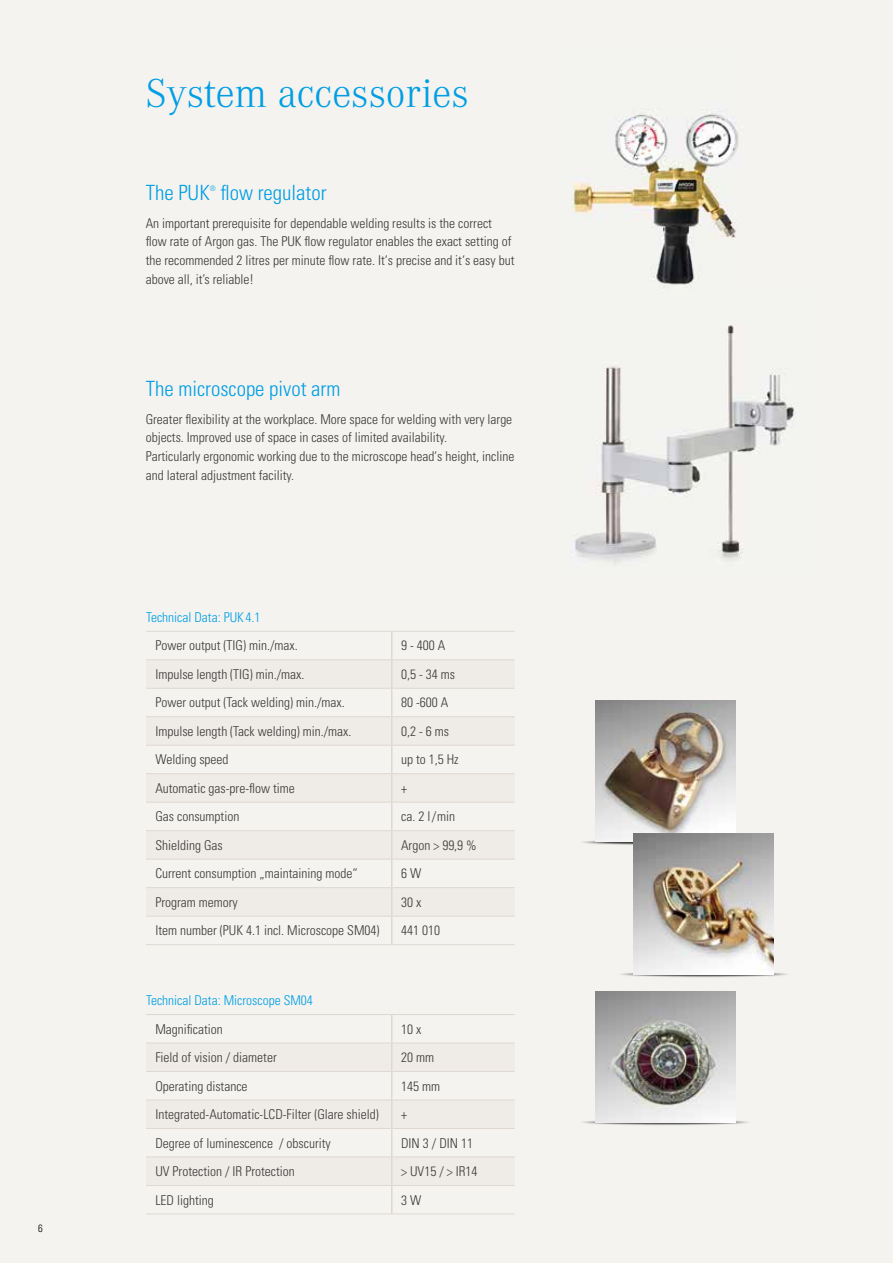
<style>
.page{position:relative;width:893px;height:1263px;background:#f4f3f0}
.page>*{position:absolute;margin:0;border:0;box-sizing:border-box;transform-origin:0 0}
.t1{font:300 42px "Corporate A";color:#009ee3}
.t2{font:300 condensed 21px "Univers LT Std";color:#009ee3}
.t3{font:300 condensed 13.5px/18.8px "Univers LT Std";color:#3a3a39}
.t4{font:300 condensed 13.5px "Univers LT Std";color:#009ee3}
.t5{font:300 condensed 10.5px "Univers LT Std";color:#000}
.t6{font:300 condensed 7.5px "Univers LT Std";color:#009ee3}
</style>
<div class="page">
<img style="left:572px;top:113px;width:167px;height:177px">
<img style="left:575px;top:325px;width:220px;height:238px">
<img style="left:582px;top:834px;width:192px;height:14px">
<img style="left:595px;top:700px;width:140px;height:142px">
<img style="left:621px;top:970px;width:167px;height:8px">
<img style="left:633px;top:834px;width:140px;height:140px">
<img style="left:582px;top:1118px;width:167px;height:8px">
<img style="left:595px;top:991px;width:140px;height:131px">
<svg style="left:146px;top:660px;width:369px;height:256px;fill:#efebe7"></svg>
<hr style="left:146px;top:659px;width:246px;height:1px;background:#ded8d1">
<hr style="left:146px;top:631px;width:246px;height:1px;background:#ded8d1">
<hr style="left:392px;top:631px;width:123px;height:1px;background:#ded8d1">
<hr style="left:146px;top:688px;width:245px;height:1px;background:#ded8d1">
<hr style="left:392px;top:688px;width:123px;height:1px;background:#ded8d1">
<hr style="left:146px;top:716px;width:245px;height:1px;background:#ded8d1">
<hr style="left:392px;top:716px;width:123px;height:1px;background:#ded8d1">
<hr style="left:146px;top:745px;width:245px;height:1px;background:#ded8d1">
<hr style="left:392px;top:745px;width:123px;height:1px;background:#ded8d1">
<hr style="left:146px;top:773px;width:245px;height:1px;background:#ded8d1">
<hr style="left:392px;top:773px;width:123px;height:1px;background:#ded8d1">
<hr style="left:146px;top:802px;width:245px;height:1px;background:#ded8d1">
<hr style="left:392px;top:802px;width:123px;height:1px;background:#ded8d1">
<hr style="left:146px;top:830px;width:245px;height:1px;background:#ded8d1">
<hr style="left:392px;top:830px;width:123px;height:1px;background:#ded8d1">
<hr style="left:146px;top:859px;width:245px;height:1px;background:#ded8d1">
<hr style="left:392px;top:859px;width:123px;height:1px;background:#ded8d1">
<hr style="left:146px;top:887px;width:245px;height:1px;background:#ded8d1">
<hr style="left:392px;top:887px;width:123px;height:1px;background:#ded8d1">
<hr style="left:146px;top:916px;width:245px;height:1px;background:#ded8d1">
<hr style="left:392px;top:916px;width:123px;height:1px;background:#ded8d1">
<hr style="left:146px;top:944px;width:246px;height:1px;background:#ded8d1">
<hr style="left:392px;top:944px;width:123px;height:1px;background:#ded8d1">
<svg style="left:391px;top:632px;width:1px;height:312px"></svg>
<hr style="left:392px;top:659px;width:123px;height:1px;background:#ded8d1">
<svg style="left:146px;top:1044px;width:369px;height:141px;fill:#efebe7"></svg>
<hr style="left:146px;top:1043px;width:246px;height:1px;background:#ded8d1">
<hr style="left:146px;top:1014px;width:246px;height:1px;background:#ded8d1">
<hr style="left:392px;top:1014px;width:123px;height:1px;background:#ded8d1">
<hr style="left:146px;top:1071px;width:245px;height:1px;background:#ded8d1">
<hr style="left:392px;top:1071px;width:123px;height:1px;background:#ded8d1">
<hr style="left:146px;top:1100px;width:245px;height:1px;background:#ded8d1">
<hr style="left:392px;top:1100px;width:123px;height:1px;background:#ded8d1">
<hr style="left:146px;top:1128px;width:245px;height:1px;background:#ded8d1">
<hr style="left:392px;top:1128px;width:123px;height:1px;background:#ded8d1">
<hr style="left:146px;top:1157px;width:245px;height:1px;background:#ded8d1">
<hr style="left:392px;top:1157px;width:123px;height:1px;background:#ded8d1">
<hr style="left:146px;top:1185px;width:245px;height:1px;background:#ded8d1">
<hr style="left:392px;top:1185px;width:123px;height:1px;background:#ded8d1">
<hr style="left:146px;top:1213px;width:246px;height:1px;background:#ded8d1">
<hr style="left:392px;top:1213px;width:123px;height:1px;background:#ded8d1">
<svg style="left:391px;top:1015px;width:1px;height:198px"></svg>
<hr style="left:392px;top:1043px;width:123px;height:1px;background:#ded8d1">
<p class="t5" style="left:38px;top:1222px;width:6px">6</p>
<h1 class="t1" style="left:145px;top:71px;width:325px">System accessories</h1>
<h2 class="t2" style="left:146px;top:180px;width:66px">The PUK</h2>
<p class="t6" style="left:210px;top:183px;width:7px">®</p>
<h2 class="t2" style="left:220px;top:180px;width:108px">flow regulator</h2>
<p class="t3" style="left:146px;top:213px;width:370px">An important prerequisite for dependable welding results is the correct flow rate of Argon gas. The PUK flow regulator enables the exact setting of the recommended 2 litres per minute flow rate. It‘s precise and it‘s easy but above all, it’s reliable!</p>
<h2 class="t2" style="left:146px;top:376px;width:196px">The microscope pivot arm</h2>
<p class="t3" style="left:146px;top:409px;width:370px">Greater flexibility at the workplace. More space for welding with very large objects. Improved use of space in cases of limited availability.<br>Particularly ergonomic working due to the microscope head‘s height, incline and lateral adjustment facility.</p>
<p class="t4" style="left:146px;top:609px;width:116px">Technical Data: PUK 4.1</p>
<p class="t3" style="left:155px;top:636px;width:144px">Power output (TIG) min./max.</p>
<p class="t3" style="left:401px;top:636px;width:46px">9 - 400 A</p>
<p class="t3" style="left:155px;top:665px;width:151px">Impulse length (TIG) min./max.</p>
<p class="t3" style="left:401px;top:665px;width:55px">0,5 - 34 ms</p>
<p class="t3" style="left:155px;top:693px;width:191px">Power output (Tack welding) min./max.</p>
<p class="t3" style="left:401px;top:693px;width:49px">80 -600 A</p>
<p class="t3" style="left:155px;top:722px;width:198px">Impulse length (Tack welding) min./max.</p>
<p class="t3" style="left:401px;top:722px;width:49px">0,2 - 6 ms</p>
<p class="t3" style="left:155px;top:750px;width:75px">Welding speed</p>
<p class="t3" style="left:401px;top:750px;width:59px">up to 1,5 Hz</p>
<p class="t3" style="left:155px;top:779px;width:141px">Automatic gas-pre-flow time</p>
<p class="t3" style="left:401px;top:779px;width:7px">+</p>
<p class="t3" style="left:155px;top:807px;width:85px">Gas consumption</p>
<p class="t3" style="left:401px;top:807px;width:55px">ca. 2 l / min</p>
<p class="t3" style="left:155px;top:836px;width:69px">Shielding Gas</p>
<p class="t3" style="left:401px;top:836px;width:77px">Argon &gt; 99,9 %</p>
<p class="t3" style="left:155px;top:864px;width:204px">Current consumption „maintaining mode“</p>
<p class="t3" style="left:401px;top:864px;width:22px">6 W</p>
<p class="t3" style="left:155px;top:893px;width:84px">Program memory</p>
<p class="t3" style="left:401px;top:893px;width:22px">30 x</p>
<p class="t3" style="left:155px;top:921px;width:226px">Item number (PUK 4.1 incl. Microscope SM04)</p>
<p class="t3" style="left:401px;top:921px;width:40px">441 010</p>
<p class="t4" style="left:146px;top:992px;width:168px">Technical Data: Microscope SM04</p>
<p class="t3" style="left:155px;top:1019px;width:69px">Magnification</p>
<p class="t3" style="left:401px;top:1019px;width:22px">10 x</p>
<p class="t3" style="left:155px;top:1048px;width:123px">Field of vision / diameter</p>
<p class="t3" style="left:401px;top:1048px;width:34px">20 mm</p>
<p class="t3" style="left:155px;top:1076px;width:94px">Operating distance</p>
<p class="t3" style="left:401px;top:1076px;width:40px">145 mm</p>
<p class="t3" style="left:155px;top:1105px;width:225px">Integrated-Automatic-LCD-Filter (Glare shield)</p>
<p class="t3" style="left:401px;top:1105px;width:7px">+</p>
<p class="t3" style="left:155px;top:1133px;width:177px">Degree of luminescence / obscurity</p>
<p class="t3" style="left:401px;top:1133px;width:73px">DIN 3 / DIN 11</p>
<p class="t3" style="left:155px;top:1162px;width:141px">UV Protection / IR Protection</p>
<p class="t3" style="left:401px;top:1162px;width:78px">&gt; UV15 / &gt; IR14</p>
<p class="t3" style="left:155px;top:1190px;width:60px">LED lighting</p>
<p class="t3" style="left:401px;top:1190px;width:22px">3 W</p>
</div>
